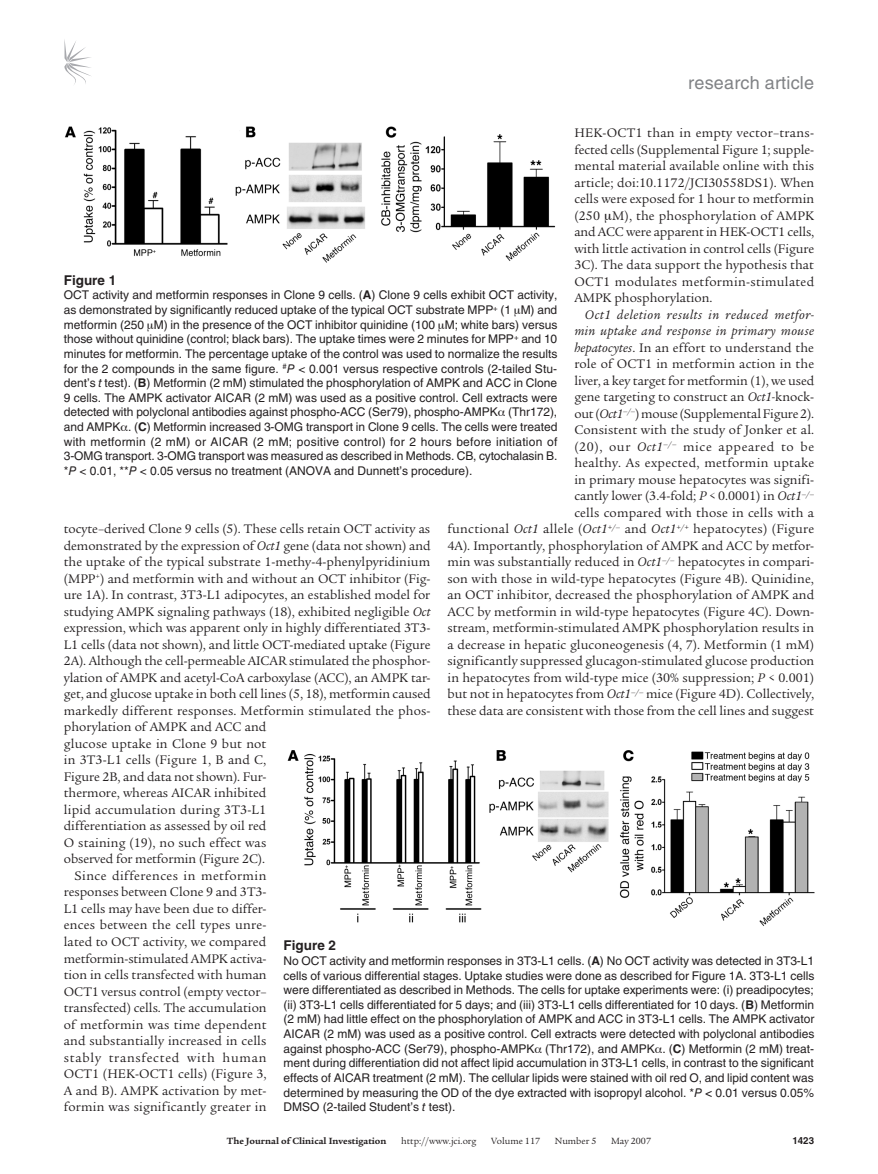
<style>
.page{position:relative;width:878px;height:1174px;background:#fff}
.page>*{position:absolute;margin:0;border:0;box-sizing:border-box;transform-origin:0 0}
.t1{font:18px "Helvetica LT Std";letter-spacing:.01em;color:#808285}
.t2{font:13.5px/16.5px "Legacy Serif Std";color:#231f20;text-align:justify}
.t3{font:13.5px "Legacy Serif Std";letter-spacing:.02em;color:#231f20}
.t4{font:13.5px "Legacy Serif Std";letter-spacing:.035em;color:#231f20}
.t5{font:13.5px "Legacy Serif Std";letter-spacing:.055em;color:#231f20}
.t6{font:700 13.5px "Helvetica LT Std";color:#231f20}
.t7{font:12px/14.7px "Helvetica LT Std";color:#231f20;text-align:justify}
.t8{font:9.75px "Legacy Serif Std";color:#231f20}
.t9{font:700 9.75px "Legacy Serif Std";color:#231f20}
.t10{font:700 9.75px "Helvetica LT Std";color:#231f20}
.s1{font-style:italic}
.s2{font-weight:700}
</style>
<div class="page">
<svg style="left:64px;top:39px;width:27px;height:45px"></svg>
<img style="left:65px;top:126px;width:491px;height:137px">
<img style="left:287px;top:750px;width:528px;height:176px">
<h1 class="t1" style="left:688px;top:72px;width:127px">research article</h1>
<p class="t2" style="left:574px;top:125px;width:241px">HEK-OCT1 than in empty vector–trans&shy;fected cells (Supplemental Figure 1; supple&shy;mental material available online with this article; doi:10.1172/JCI30558DS1). When cells were exposed for 1 hour to metformin (250 M), the phosphorylation of AMPK and ACC were apparent in HEK-OCT1 cells, with little activation in control cells (Figure 3C). The data support the hypothesis that OCT1 modulates metformin-stimulated AMPK phosphorylation.</p>
<p class="t2" style="left:447px;top:306px;width:368px;text-align:right"><span class="s1">Oct1 deletion results in reduced metfor-<br>min uptake and response in primary mouse<br>hepatocytes</span>. In an effort to understand the<br>role of OCT1 in metformin action in the<br>liver, a key target for metformin (1), we used<br>gene targeting to construct an <span class="s1">Oct1-</span>knock-<br>out (<span class="s1">Oct1</span><sup>–/–</sup>) mouse (Supplemental Figure 2).<br>Consistent with the study of Jonker et al.<br>(20), our <span class="s1">Oct1</span><sup>–/–</sup> mice appeared to be<br>healthy. As expected, metformin uptake<br>in primary mouse hepatocytes was signifi-<br>cantly lower (3.4-fold; <span class="s1">P &lt;</span> 0.0001) in <span class="s1">Oct1</span><sup>–/–<br></sup>cells compared with those in cells with a<br>functional <span class="s1">Oct1</span> allele (<span class="s1">Oct1</span><sup>+/–</sup> and <span class="s1">Oct1</span><sup>+/+</sup> hepatocytes) (Figure 4A). Importantly, phosphorylation of AMPK and ACC by metfor&shy;min was substantially reduced in <span class="s1">Oct1</span><sup>–/–</sup> hepatocytes in compari&shy;son with those in wild-type hepatocytes (Figure 4B). Quinidine, an OCT inhibitor, decreased the phosphorylation of AMPK and ACC by metformin in wild-type hepatocytes (Figure 4C). Down&shy;stream, metformin-stimulated AMPK phosphorylation results in a decrease in hepatic gluconeogenesis (4, 7). Metformin (1 mM) significantly suppressed glucagon-stimulated glucose production in hepatocytes from wild-type mice (30% suppression; <span class="s1">P</span> &lt; 0.001) but not in hepatocytes from <span class="s1">Oct1</span><sup>–/–</sup> mice (Figure 4D). Collectively, these data are consistent with those from the cell lines and suggest</p>
<p class="t6" style="left:64px;top:272px;width:54px">Figure 1</p>
<p class="t7" style="left:64px;top:288px;width:495px">OCT activity and metformin responses in Clone 9 cells. (<span class="s2">A</span>) Clone 9 cells exhibit OCT activity, as demonstrated by significantly reduced uptake of the typical OCT substrate MPP<sup>+</sup> (1 M) and metformin (250 M) in the presence of the OCT inhibitor quinidine (100 M; white bars) versus those without quinidine (control; black bars). The uptake times were 2 minutes for MPP<sup>+</sup> and 10 minutes for metformin. The percentage uptake of the control was used to normalize the results for the 2 compounds in the same figure. <sup>#</sup><span class="s1">P</span> &lt; 0.001 versus respective controls (2-tailed Stu&shy;dent’s <span class="s1">t</span> test). (<span class="s2">B</span>) Metformin (2 mM) stimulated the phosphorylation of AMPK and ACC in Clone 9 cells. The AMPK activator AICAR (2 mM) was used as a positive control. Cell extracts were detected with polyclonal antibodies against phospho-ACC (Ser79), phospho-AMPK (Thr172), and AMPK . (<span class="s2">C</span>) Metformin increased 3-OMG transport in Clone 9 cells. The cells were treated with metformin (2 mM) or AICAR (2 mM; positive control) for 2 hours before initiation of 3-OMG transport. 3-OMG transport was measured as described in Methods. CB, cytochalasin B. *<span class="s1">P</span> &lt; 0.01, **<span class="s1">P</span> &lt; 0.05 versus no treatment (ANOVA and Dunnett’s procedure).</p>
<p class="t2" style="left:64px;top:521px;width:368px">tocyte–derived Clone 9 cells (5). These cells retain OCT activity as</p>
<p class="t2" style="left:64px;top:537px;width:368px">demonstrated by the expression of <span class="s1">Oct1</span> gene (data not shown) and</p>
<p class="t2" style="left:64px;top:554px;width:368px">the uptake of the typical substrate 1-methy-4-phenylpyridinium</p>
<p class="t2" style="left:64px;top:570px;width:368px">(MPP<sup>+</sup>) and metformin with and without an OCT inhibitor (Fig-</p>
<p class="t2" style="left:64px;top:587px;width:368px">ure 1A). In contrast, 3T3-L1 adipocytes, an established model for</p>
<p class="t2" style="left:64px;top:603px;width:368px">studying AMPK signaling pathways (18), exhibited negligible <span class="s1">Oct</span></p>
<p class="t2" style="left:64px;top:620px;width:368px">expression, which was apparent only in highly differentiated 3T3-</p>
<p class="t2" style="left:64px;top:636px;width:368px">L1 cells (data not shown), and little OCT-mediated uptake (Figure</p>
<p class="t2" style="left:64px;top:653px;width:368px">2A). Although the cell-permeable AICAR stimulated the phosphor-</p>
<p class="t2" style="left:64px;top:669px;width:368px">ylation of AMPK and acetyl-CoA carboxylase (ACC), an AMPK tar-</p>
<p class="t2" style="left:64px;top:686px;width:368px">get, and glucose uptake in both cell lines (5, 18), metformin caused</p>
<p class="t2" style="left:64px;top:702px;width:368px">markedly different responses. Metformin stimulated the phos-</p>
<p class="t2" style="left:64px;top:719px;width:204px">phorylation of AMPK and ACC and</p>
<p class="t2" style="left:64px;top:735px;width:204px">glucose uptake in Clone 9 but not</p>
<p class="t2" style="left:64px;top:752px;width:204px">in 3T3-L1 cells (Figure 1, B and C,</p>
<p class="t2" style="left:64px;top:768px;width:204px">Figure 2B, and data not shown). Fur-</p>
<p class="t2" style="left:64px;top:785px;width:204px">thermore, whereas AICAR inhibited</p>
<p class="t2" style="left:64px;top:801px;width:204px">lipid accumulation during 3T3-L1</p>
<p class="t2" style="left:64px;top:818px;width:204px">differentiation as assessed by oil red</p>
<p class="t2" style="left:64px;top:834px;width:204px">O staining (19), no such effect was</p>
<p class="t2" style="left:64px;top:851px;width:203px">observed for metformin (Figure 2C).</p>
<p class="t4" style="left:74px;top:868px;width:193px">Since differences in metformin</p>
<p class="t2" style="left:64px;top:884px;width:204px">responses between Clone 9 and 3T3-</p>
<p class="t2" style="left:64px;top:900px;width:204px">L1 cells may have been due to differ-</p>
<p class="t3" style="left:64px;top:917px;width:204px">ences between the cell types unre-</p>
<p class="t2" style="left:64px;top:933px;width:204px">lated to OCT activity, we compared</p>
<p class="t2" style="left:64px;top:950px;width:204px">metformin-stimulated AMPK activa-</p>
<p class="t2" style="left:64px;top:966px;width:204px">tion in cells transfected with human</p>
<p class="t2" style="left:64px;top:983px;width:204px">OCT1 versus control (empty vector–</p>
<p class="t2" style="left:64px;top:999px;width:204px">transfected) cells. The accumulation</p>
<p class="t3" style="left:64px;top:1016px;width:204px">of metformin was time dependent</p>
<p class="t2" style="left:64px;top:1032px;width:204px">and substantially increased in cells</p>
<p class="t5" style="left:64px;top:1049px;width:204px">stably transfected with human</p>
<p class="t2" style="left:64px;top:1065px;width:204px">OCT1 (HEK-OCT1 cells) (Figure 3,</p>
<p class="t2" style="left:64px;top:1082px;width:204px">A and B). AMPK activation by met-</p>
<p class="t2" style="left:64px;top:1098px;width:204px">formin was significantly greater in</p>
<p class="t6" style="left:283px;top:937px;width:54px">Figure 2</p>
<p class="t7" style="left:283px;top:953px;width:532px">No OCT activity and metformin responses in 3T3-L1 cells. (<span class="s2">A</span>) No OCT activity was detected in 3T3-L1 cells of various differential stages. Uptake studies were done as described for Figure 1A. 3T3-L1 cells were differentiated as described in Methods. The cells for uptake experiments were: (i) preadipocytes; (ii) 3T3-L1 cells differentiated for 5 days; and (iii) 3T3-L1 cells differentiated for 10 days. (<span class="s2">B</span>) Metformin (2 mM) had little effect on the phosphorylation of AMPK and ACC in 3T3-L1 cells. The AMPK activator AICAR (2 mM) was used as a positive control. Cell extracts were detected with polyclonal antibodies against phospho-ACC (Ser79), phospho-AMPK (Thr172), and AMPK . (<span class="s2">C</span>) Metformin (2 mM) treat&shy;ment during differentiation did not affect lipid accumulation in 3T3-L1 cells, in contrast to the significant effects of AICAR treatment (2 mM). The cellular lipids were stained with oil red O, and lipid content was determined by measuring the OD of the dye extracted with isopropyl alcohol. *<span class="s1">P &lt;</span> 0.01 versus 0.05% DMSO (2-tailed Student’s <span class="s1">t</span> test).</p>
<p class="t9" style="left:227px;top:1135px;width:161px">The Journal of Clinical Investigation</p>
<p class="t8" style="left:401px;top:1135px;width:77px">http://www.jci.org</p>
<p class="t8" style="left:491px;top:1135px;width:50px">Volume 117</p>
<p class="t8" style="left:555px;top:1135px;width:43px">Number 5</p>
<p class="t8" style="left:611px;top:1135px;width:41px">May 2007</p>
<p class="t10" style="left:792px;top:1134px;width:23px">1423</p>
</div>
